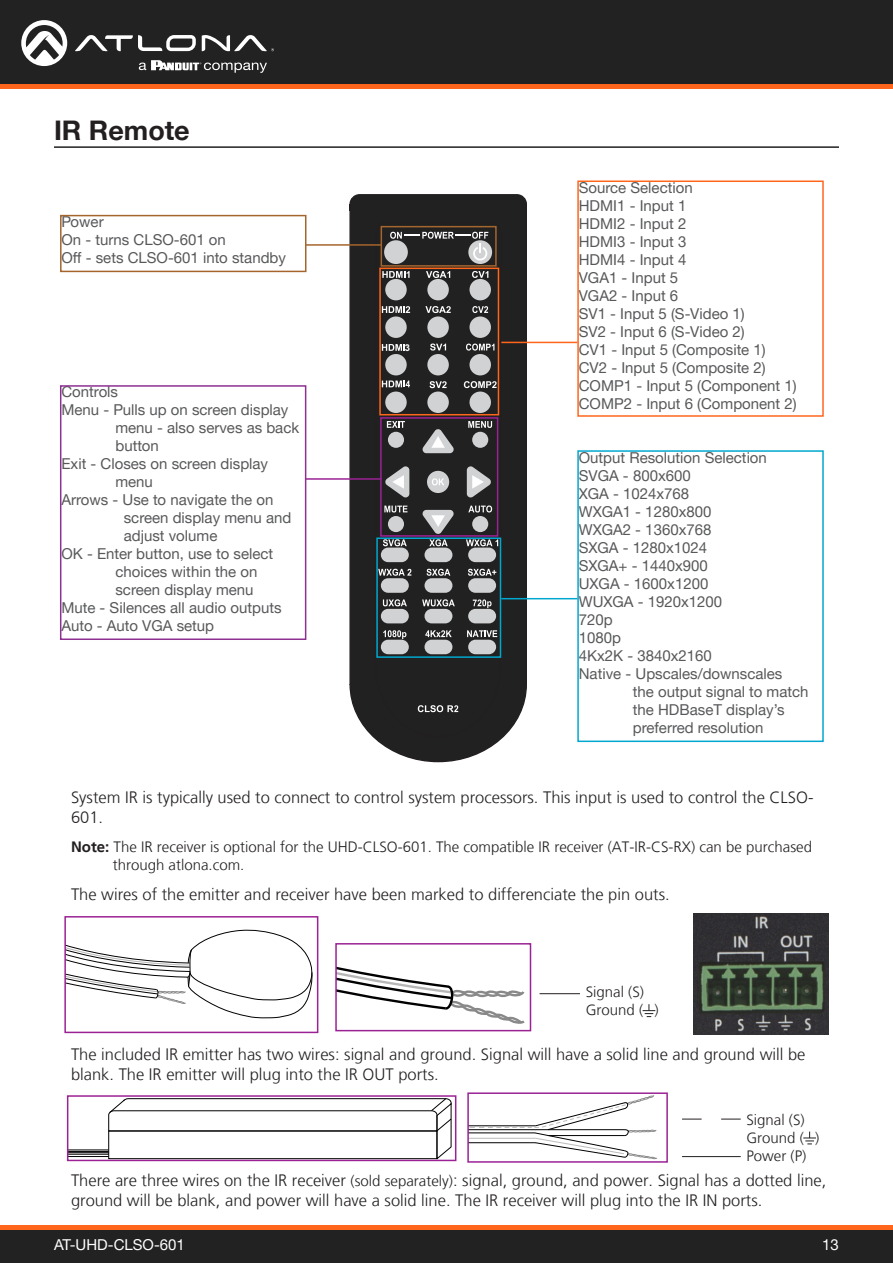
<style>
.page{position:relative;width:893px;height:1263px;background:#fff}
.page>*{position:absolute;margin:0;border:0;box-sizing:border-box;transform-origin:0 0}
.Section_Header{font:700 27px "Helvetica Neue LTW1 G";color:#231f20}
.t1{font:300 16.5px/19.8px "Frutiger LT";color:#231f20}
.General_Text{font:15px "Helvetica Neue LTW1 G";color:#57585a}
.t2{font:300 15px/18px "Frutiger LT";color:#231f20}
.t3{font:15px "Helvetica Neue LTW1 G";color:#fff}
.t4{font:700 9.45px "Arial";color:#fff}
.s1{font-weight:700}
.s2{font-size:15px}
</style>
<div class="page">
<div style="left:0;top:1227px;width:893px;height:36px;background:#222"></div>
<hr style="left:0;top:1225px;width:893px;height:4px;background:#ff661c">
<div style="left:0;top:0;width:893px;height:84px;background:#222"></div>
<hr style="left:0;top:84px;width:893px;height:4px;background:#ff661c">
<svg style="left:75px;top:35px;width:121px;height:16px"></svg>
<svg style="left:202px;top:35px;width:72px;height:16px"></svg>
<svg style="left:21px;top:20px;width:46px;height:46px"></svg>
<svg style="left:139px;top:60px;width:128px;height:13px"></svg>
<svg style="left:349px;top:194px;width:179px;height:569px;background:#393939"></svg>
<svg style="left:375px;top:222px;width:127px;height:516px;background:#515051"></svg>
<div style="left:381px;top:226px;width:116px;height:41px;border:2px solid #a5652d"></div>
<div style="left:379px;top:268px;width:120px;height:147px;border:2px solid #ff661c"></div>
<div style="left:380px;top:417px;width:118px;height:120px;border:2px solid #9b2295"></div>
<div style="left:376px;top:537px;width:125px;height:121px;border:2px solid #00a7cf"></div>
<hr style="left:305px;top:244px;width:76px;height:2px;background:#a5652d">
<hr style="left:305px;top:478px;width:76px;height:2px;background:#9b2295">
<hr style="left:501px;top:342px;width:76px;height:1px;background:#ff661c">
<hr style="left:501px;top:598px;width:76px;height:1px;background:#00a7cf">
<div style="left:60px;top:215px;width:246px;height:57px;border:2px solid #a5652d"></div>
<div style="left:577px;top:180px;width:247px;height:237px;border:2px solid #ff661c"></div>
<div style="left:577px;top:450px;width:247px;height:292px;border:2px solid #00a7cf"></div>
<div style="left:60px;top:385px;width:246px;height:255px;border:2px solid #8d3092"></div>
<hr style="left:540px;top:993px;width:40px;height:1px;background:#231f20">
<svg style="left:643px;top:1004px;width:12px;height:13px"></svg>
<svg style="left:338px;top:967px;width:187px;height:57px"></svg>
<div style="left:335px;top:943px;width:196px;height:88px;border:2px solid #9b2295"></div>
<svg style="left:67px;top:929px;width:246px;height:90px"></svg>
<div style="left:64px;top:916px;width:254px;height:117px;border:2px solid #9b2295"></div>
<hr style="left:68px;top:1156px;width:41px;height:1px;background:#000">
<hr style="left:68px;top:1154px;width:41px;height:1px;background:#000">
<hr style="left:68px;top:1152px;width:41px;height:1px;background:#000">
<hr style="left:68px;top:1151px;width:41px;height:1px;background:#000">
<hr style="left:68px;top:1150px;width:41px;height:1px;background:#000">
<svg style="left:109px;top:1098px;width:342px;height:60px"></svg>
<div style="left:67px;top:1095px;width:389px;height:66px;border:2px solid #9b2295"></div>
<svg style="left:470px;top:1095px;width:187px;height:64px"></svg>
<div style="left:467px;top:1092px;width:201px;height:71px;border:2px solid #9b2295"></div>
<svg style="left:682px;top:1119px;width:59px;height:1px"></svg>
<hr style="left:682px;top:1156px;width:59px;height:1px;background:#231f20">
<svg style="left:803px;top:1131px;width:13px;height:13px"></svg>
<img style="left:694px;top:913px;width:135px;height:121px">
<hr style="left:54px;top:146px;width:785px;height:2px;background:#231f20">
<p class="Section_Header" style="left:54px;top:113px;width:137px">IR Remote</p>
<p class="General_Text" style="left:62px;top:212px;width:44px">Power</p>
<p class="General_Text" style="left:62px;top:230px;width:166px">On - turns CLSO-601 on</p>
<p class="General_Text" style="left:62px;top:248px;width:226px">Off - sets CLSO-601 into standby</p>
<p class="General_Text" style="left:61px;top:383px;width:58px">Controls</p>
<p class="General_Text" style="left:61px;top:401px;width:228px">Menu - Pulls up on screen display</p>
<p class="General_Text" style="left:115px;top:419px;width:185px">menu - also serves as back</p>
<p class="General_Text" style="left:115px;top:437px;width:45px">button</p>
<p class="General_Text" style="left:61px;top:455px;width:208px">Exit - Closes on screen display</p>
<p class="General_Text" style="left:115px;top:473px;width:39px">menu</p>
<p class="General_Text" style="left:61px;top:491px;width:213px">Arrows - Use to navigate the on</p>
<p class="General_Text" style="left:124px;top:509px;width:169px">screen display menu and</p>
<p class="General_Text" style="left:124px;top:527px;width:95px">adjust volume</p>
<p class="General_Text" style="left:61px;top:545px;width:213px">OK - Enter button, use to select</p>
<p class="General_Text" style="left:115px;top:563px;width:143px">choices within the on</p>
<p class="General_Text" style="left:115px;top:581px;width:140px">screen display menu</p>
<p class="General_Text" style="left:61px;top:599px;width:222px">Mute - Silences all audio outputs</p>
<p class="General_Text" style="left:61px;top:617px;width:154px">Auto - Auto VGA setup</p>
<p class="t4" style="left:405px;top:341px;width:7px">3</p>
<p class="General_Text" style="left:579px;top:178px;width:115px">Source Selection</p>
<p class="General_Text" style="left:579px;top:196px;width:109px">HDMI1 - Input 1</p>
<p class="General_Text" style="left:579px;top:214px;width:109px">HDMI2 - Input 2</p>
<p class="General_Text" style="left:579px;top:232px;width:109px">HDMI3 - Input 3</p>
<p class="General_Text" style="left:579px;top:250px;width:109px">HDMI4 - Input 4</p>
<p class="General_Text" style="left:579px;top:268px;width:101px">VGA1 - Input 5</p>
<p class="General_Text" style="left:579px;top:286px;width:101px">VGA2 - Input 6</p>
<p class="General_Text" style="left:579px;top:304px;width:167px">SV1 - Input 5 (S-Video 1)</p>
<p class="General_Text" style="left:579px;top:322px;width:167px">SV2 - Input 6 (S-Video 2)</p>
<p class="General_Text" style="left:579px;top:340px;width:188px">CV1 - Input 5 (Composite 1)</p>
<p class="General_Text" style="left:579px;top:358px;width:188px">CV2 - Input 5 (Composite 2)</p>
<p class="General_Text" style="left:579px;top:376px;width:219px">COMP1 - Input 5 (Component 1)</p>
<p class="General_Text" style="left:579px;top:394px;width:219px">COMP2 - Input 6 (Component 2)</p>
<p class="General_Text" style="left:579px;top:448px;width:190px">Output Resolution Selection</p>
<p class="General_Text" style="left:579px;top:466px;width:113px">SVGA - 800x600</p>
<p class="General_Text" style="left:579px;top:484px;width:112px">XGA - 1024x768</p>
<p class="General_Text" style="left:579px;top:502px;width:134px">WXGA1 - 1280x800</p>
<p class="General_Text" style="left:579px;top:520px;width:134px">WXGA2 - 1360x768</p>
<p class="General_Text" style="left:579px;top:538px;width:130px">SXGA - 1280x1024</p>
<p class="General_Text" style="left:579px;top:556px;width:131px">SXGA+ - 1440x900</p>
<p class="General_Text" style="left:579px;top:574px;width:131px">UXGA - 1600x1200</p>
<p class="General_Text" style="left:579px;top:592px;width:145px">WUXGA - 1920x1200</p>
<p class="General_Text" style="left:579px;top:610px;width:35px">720p</p>
<p class="General_Text" style="left:579px;top:628px;width:44px">1080p</p>
<p class="General_Text" style="left:579px;top:646px;width:135px">4Kx2K - 3840x2160</p>
<p class="General_Text" style="left:579px;top:664px;width:205px">Native - Upscales/downscales</p>
<p class="General_Text" style="left:633px;top:682px;width:177px">the output signal to match</p>
<p class="General_Text" style="left:633px;top:700px;width:153px">the HDBaseT display’s</p>
<p class="General_Text" style="left:633px;top:718px;width:132px">preferred resolution</p>
<p class="t1" style="left:71px;top:788px;width:744px">System IR is typically used to connect to control system processors. This input is used to control the CLSO-<br>601.</p>
<p class="t2" style="left:71px;top:838px;width:742px"><span class="s1">Note:</span> The IR receiver is optional for the UHD-CLSO-601. The compatible IR receiver (AT-IR-CS-RX) can be purchased</p>
<p class="t2" style="left:113px;top:856px;width:133px">through atlona.com.</p>
<p class="t1" style="left:71px;top:884px;width:600px">The wires of the emitter and receiver have been marked to differenciate the pin outs.</p>
<p class="t2" style="left:586px;top:983px;width:74px">Signal (S)<br>Ground ( )</p>
<p class="t1" style="left:71px;top:1045px;width:736px">The included IR emitter has two wires: signal and ground. Signal will have a solid line and ground will be blank. The IR emitter will plug into the IR OUT ports.</p>
<p class="t2" style="left:746px;top:1110px;width:60px">Signal (S)</p>
<p class="t2" style="left:746px;top:1128px;width:74px">Ground ( )</p>
<p class="t2" style="left:746px;top:1146px;width:62px">Power (P)</p>
<p class="t1" style="left:71px;top:1171px;width:757px">There are three wires on the IR receiver <span class="s2">(sold separately)</span>: signal, ground, and power. Signal has a dotted line, ground will be blank, and power will have a solid line. The IR receiver will plug into the IR IN ports.</p>
<p class="t3" style="left:54px;top:1235px;width:132px">AT-UHD-CLSO-601</p>
<p class="t3" style="left:822px;top:1235px;width:18px">13</p>
</div>
